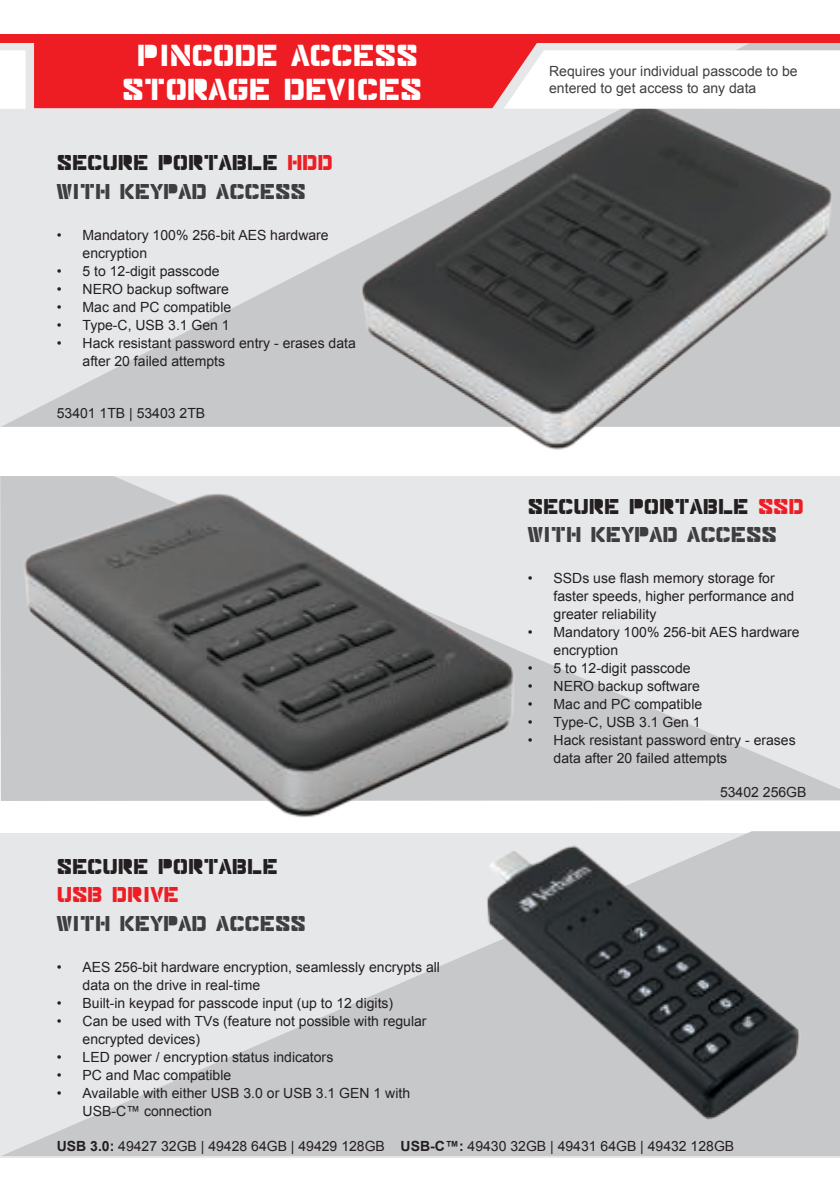
<style>
.page{position:relative;width:840px;height:1191px;background:#fff}
.page>*{position:absolute;margin:0;border:0;box-sizing:border-box;transform-origin:0 0}
.t1{font:34px/34px "Major Snafu";color:#fff;text-align:center}
.t2{font:24px/28.8px "Major Snafu";color:#3e3e3f}
.t3{font:24px "Major Snafu";color:#231f20}
.t4{font:24px "Major Snafu";color:#ee1d23}
.t5{font:14px/18px "Arial";color:#231f20}
.t6{font:14px/16.8px "Arial";color:#3e3e3f}
.s1{color:#231f20}
.s2{color:#ee1d23}
.s3{font-weight:700}
</style>
<div class="page">
<svg style="left:1px;top:43px;width:337px;height:384px;background:#dddee0"></svg>
<svg style="left:1px;top:847px;width:386px;height:309px;background:#dddee0"></svg>
<svg style="left:597px;top:476px;width:242px;height:325px;background:#dfe0e2"></svg>
<img style="left:338px;top:109px;width:501px;height:341px">
<img style="left:387px;top:831px;width:452px;height:327px">
<img style="left:0;top:476px;width:597px;height:371px">
<div style="left:0;top:34px;width:839px;height:9px;background:#ee1d23"></div>
<div style="left:0;top:50px;width:26px;height:59px;background:#fff"></div>
<svg style="left:34px;top:43px;width:805px;height:66px"></svg>
<h1 class="t1" style="left:122px;top:38px;width:301px">PINCODE ACCESS<br>STORAGE DEVICES</h1>
<h2 class="t2" style="left:57px;top:148px;width:277px"><span class="s1">SECURE PORTABLE</span> <span class="s2">HDD<br></span>WITH KEYPAD ACCESS</h2>
<p class="t5" style="left:82px;top:227px;width:247px;text-indent:-26px">• Mandatory 100% 256-bit AES hardware encryption</p>
<p class="t5" style="left:57px;top:263px;width:164px">• 5 to 12-digit passcode</p>
<p class="t5" style="left:57px;top:281px;width:174px">• NERO backup software</p>
<p class="t5" style="left:57px;top:299px;width:176px">• Mac and PC compatible</p>
<p class="t5" style="left:57px;top:317px;width:174px">• Type-C, USB 3.1 Gen 1</p>
<p class="t5" style="left:82px;top:335px;width:275px;text-indent:-26px">• Hack resistant password entry - erases data after 20 failed attempts</p>
<p class="t5" style="left:57px;top:404px;width:150px">53401 1TB | 53403 2TB</p>
<h2 class="t3" style="left:57px;top:851px;width:222px">SECURE PORTABLE</h2>
<h2 class="t4" style="left:57px;top:880px;width:123px">USB DRIVE</h2>
<h2 class="t2" style="left:57px;top:908px;width:250px">WITH KEYPAD ACCESS</h2>
<p class="t5" style="left:82px;top:959px;width:359px;text-indent:-26px">• AES 256-bit hardware encryption, seamlessly encrypts all data on the drive in real-time</p>
<p class="t5" style="left:57px;top:995px;width:338px">• Built-in keypad for passcode input (up to 12 digits)</p>
<p class="t5" style="left:82px;top:1013px;width:345px;text-indent:-26px">• Can be used with TVs (feature not possible with regular encrypted devices)</p>
<p class="t5" style="left:57px;top:1049px;width:278px">• LED power / encryption status indicators</p>
<p class="t5" style="left:57px;top:1067px;width:176px">• PC and Mac compatible</p>
<p class="t5" style="left:82px;top:1085px;width:329px;text-indent:-26px">• Available with either USB 3.0 or USB 3.1 GEN 1 with<br>USB-C™ connection</p>
<p class="t6" style="left:549px;top:63px;width:250px">Requires your individual passcode to be entered to get access to any data</p>
<h2 class="t2" style="left:527px;top:491px;width:277px"><span class="s1">SECURE PORTABLE</span> <span class="s2">SSD<br></span>WITH KEYPAD ACCESS</h2>
<p class="t5" style="left:553px;top:570px;width:242px;text-indent:-26px">• SSDs use flash memory storage for faster speeds, higher performance and greater reliability</p>
<p class="t5" style="left:553px;top:624px;width:247px;text-indent:-26px">• Mandatory 100% 256-bit AES hardware encryption</p>
<p class="t5" style="left:527px;top:660px;width:164px">• 5 to 12-digit passcode</p>
<p class="t5" style="left:527px;top:678px;width:174px">• NERO backup software</p>
<p class="t5" style="left:527px;top:696px;width:176px">• Mac and PC compatible</p>
<p class="t5" style="left:527px;top:714px;width:174px">• Type-C, USB 3.1 Gen 1</p>
<p class="t5" style="left:553px;top:732px;width:243px;text-indent:-26px">• Hack resistant password entry - erases data after 20 failed attempts</p>
<p class="t5" style="left:719px;top:783px;width:88px">53402 256GB</p>
<p class="t5" style="left:57px;top:1137px;width:678px"><span class="s3">USB 3.0:</span> 49427 32GB | 49428 64GB | 49429 128GB <span class="s3">USB-C™:</span> 49430 32GB | 49431 64GB | 49432 128GB</p>
</div>
